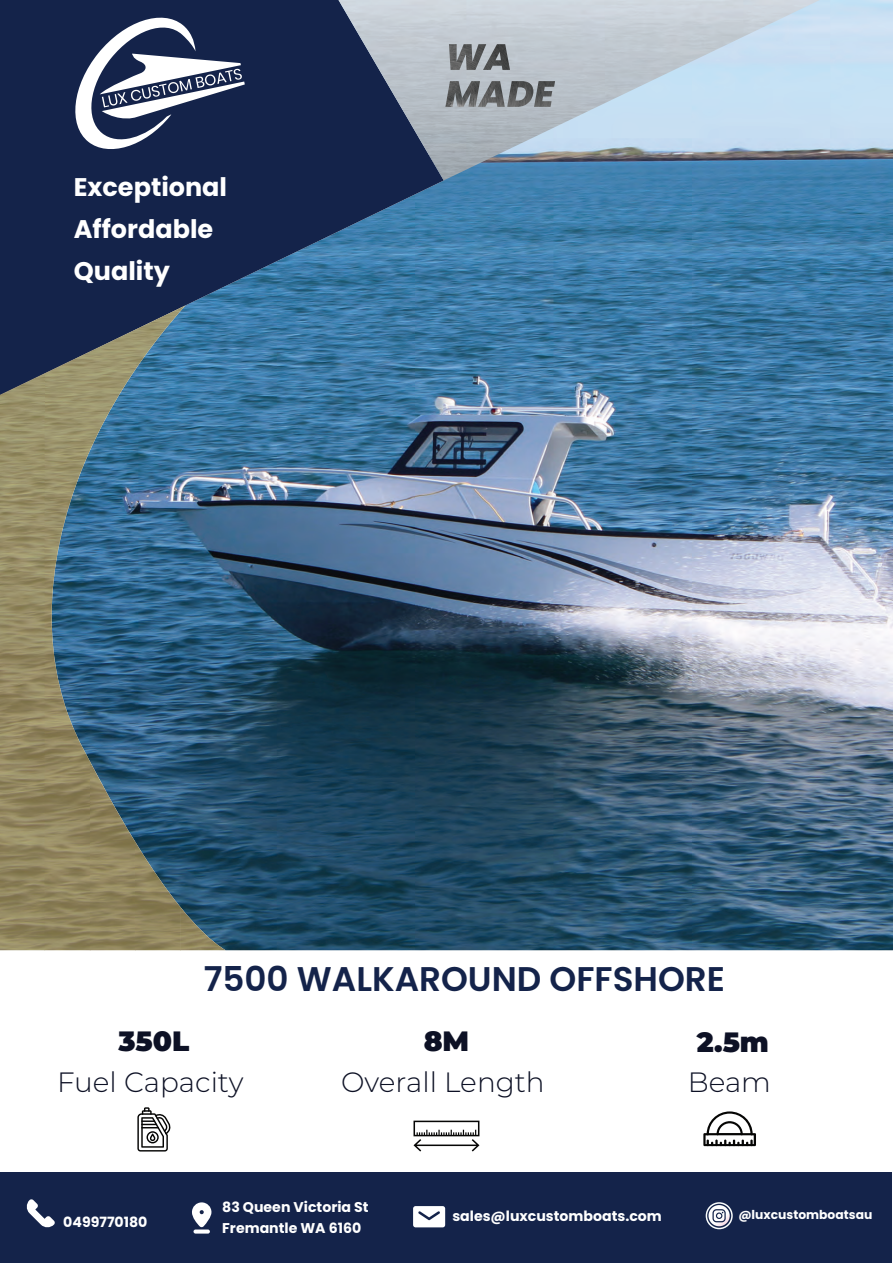
<style>
.page{position:relative;width:893px;height:1263px;background:#fff}
.page>*{position:absolute;margin:0;border:0;box-sizing:border-box;transform-origin:0 0}
.t1{font:600 34.2px "Poppins";color:#14234a}
.t2{font:300 27.9px "Montserrat";color:#0d1125}
.t3{font:900 27.9px "Montserrat";color:#0d1125}
.t4{font:700 25.5px/42px "Poppins";color:#fff}
.t5{font:700 14.1px/20.4px "Poppins";color:#fff}
.t6{font:700 12.3px "Poppins";color:#fff}
</style>
<div class="page">
<img style="left:90px;top:0;width:803px;height:950px">
<svg style="left:0;top:0;width:444px;height:402px;background:#22426b"></svg>
<img style="left:45px;top:395px;width:136px;height:18px">
<img style="left:0;top:395px;width:45px;height:555px">
<img style="left:45px;top:412px;width:64px;height:55px">
<img style="left:45px;top:466px;width:45px;height:484px">
<img style="left:90px;top:761px;width:46px;height:189px">
<img style="left:135px;top:841px;width:46px;height:109px">
<img style="left:180px;top:907px;width:46px;height:43px">
<svg style="left:0;top:305px;width:186px;height:90px;background:#465767"></svg>
<svg style="left:68px;top:8px;width:177px;height:149px"></svg>
<div style="left:0;top:1172px;width:892px;height:91px;background:#14234a"></div>
<img style="left:339px;top:0;width:481px;height:180px">
<svg style="left:137px;top:1107px;width:34px;height:44px"></svg>
<svg style="left:413px;top:1120px;width:66px;height:31px"></svg>
<svg style="left:703px;top:1111px;width:53px;height:35px"></svg>
<img style="left:445px;top:44px;width:110px;height:63px">
<svg style="left:26px;top:1199px;width:29px;height:29px"></svg>
<svg style="left:192px;top:1202px;width:19px;height:31px"></svg>
<svg style="left:413px;top:1206px;width:32px;height:21px"></svg>
<svg style="left:708px;top:1205px;width:22px;height:21px"></svg>
<div style="left:706px;top:1202px;width:27px;height:27px;border:2px solid #fafdfd;border-radius:50%"></div>
<h3 class="t4" style="left:74px;top:166px;width:155px">Exceptional<br>Affordable<br>Quality</h3>
<h1 class="t1" style="left:204px;top:960px;width:523px">7500 WALKAROUND OFFSHORE</h1>
<h2 class="t3" style="left:119px;top:1020px;width:72px">350L</h2>
<h2 class="t2" style="left:57px;top:1063px;width:188px">Fuel Capacity</h2>
<h2 class="t3" style="left:424px;top:1020px;width:47px">8M</h2>
<h2 class="t2" style="left:341px;top:1063px;width:205px">Overall Length</h2>
<h2 class="t3" style="left:697px;top:1021px;width:74px">2.5m</h2>
<h2 class="t2" style="left:688px;top:1063px;width:85px">Beam</h2>
<p class="t5" style="left:63px;top:1212px;width:86px">0499770180</p>
<p class="t5" style="left:222px;top:1197px;width:148px">83 Queen Victoria St<br>Fremantle WA 6160</p>
<p class="t5" style="left:452px;top:1206px;width:211px">sales@luxcustomboats.com</p>
<p class="t6" style="left:738px;top:1207px;width:135px">@luxcustomboatsau</p>
</div>
